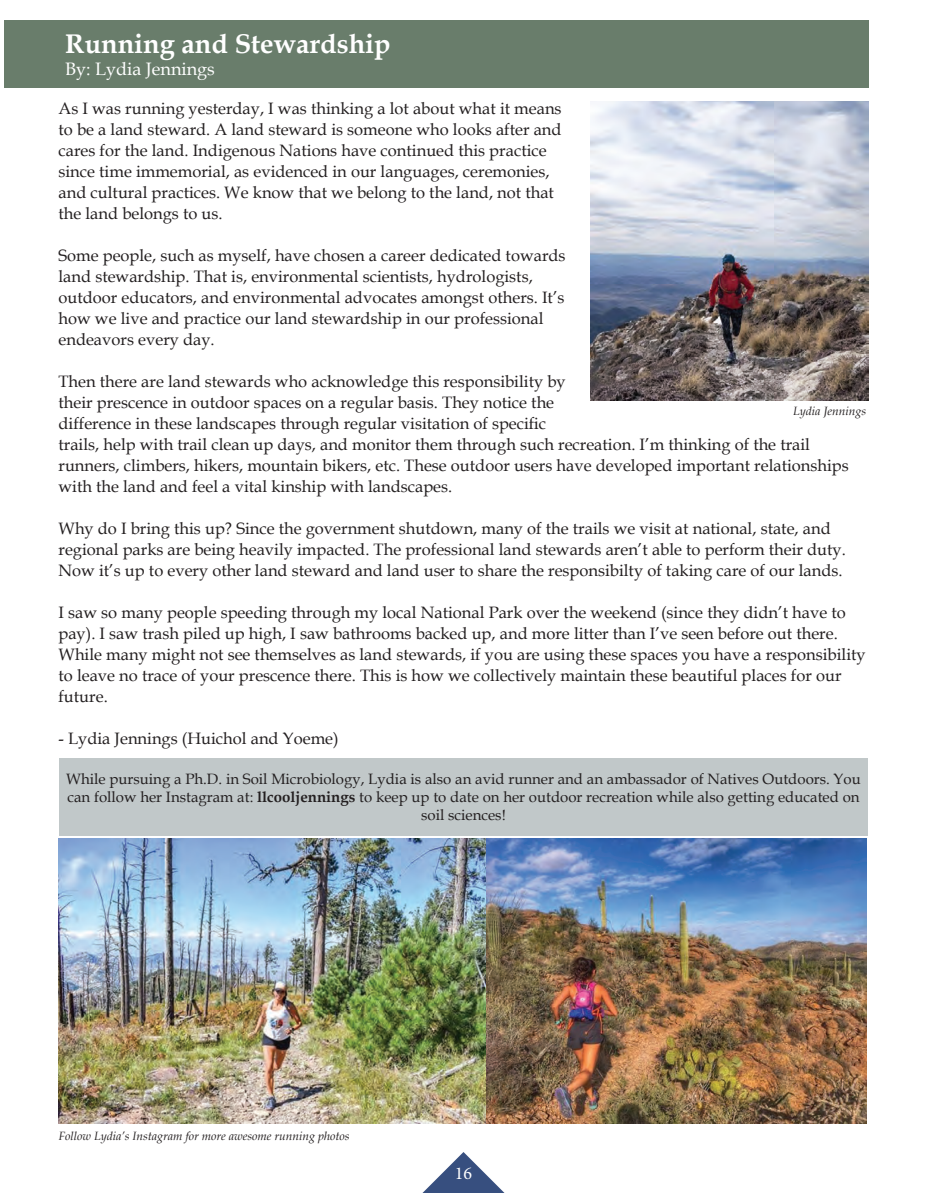
<style>
.page{position:relative;width:927px;height:1197px;background:#fff}
.page>*{position:absolute;margin:0;border:0;box-sizing:border-box;transform-origin:0 0}
.t1{font:700 27px "Book Antiqua";color:#fff}
.t2{font:18px "Book Antiqua";color:#fff}
.t3{font:18px "Minion Pro";color:#fff}
.t4{font:16.5px/21px "Book Antiqua";color:#231f20}
.t5{font:15px/18px "Book Antiqua";color:#231f20;text-align:center}
.t6{font:italic 12px "Book Antiqua";color:#231f20}
.s1{font-weight:700}
</style>
<div class="page">
<div style="left:4px;top:21px;width:864px;height:67px;background:#697d6b"></div>
<img style="left:58px;top:839px;width:809px;height:284px">
<img style="left:590px;top:102px;width:278px;height:298px">
<div style="left:59px;top:758px;width:809px;height:78px;background:#c1c8c9"></div>
<svg style="left:423px;top:1152px;width:81px;height:40px"></svg>
<h1 class="t1" style="left:65px;top:26px;width:327px">Running and Stewardship</h1>
<p class="t2" style="left:65px;top:56px;width:151px">By: Lydia Jennings</p>
<p class="t4" style="left:58px;top:97px;width:505px">As I was running yesterday, I was thinking a lot about what it means to be a land steward. A land steward is someone who looks after and cares for the land. Indigenous Nations have continued this practice since time immemorial, as evidenced in our languages, ceremonies, and cultural practices. We know that we belong to the land, not that the land belongs to us.</p>
<p class="t4" style="left:58px;top:244px;width:509px">Some people, such as myself, have chosen a career dedicated towards land stewardship. That is, environmental scientists, hydrologists, outdoor educators, and environmental advocates amongst others. It’s how we live and practice our land stewardship in our professional endeavors every day.</p>
<p class="t4" style="left:58px;top:370px;width:792px">Then there are land stewards who acknowledge this responsibility by<br>their prescence in outdoor spaces on a regular basis. They notice the<br>difference in these landscapes through regular visitation of specific<br>trails, help with trail clean up days, and monitor them through such recreation. I’m thinking of the trail runners, climbers, hikers, mountain bikers, etc. These outdoor users have developed important relationships with the land and feel a vital kinship with landscapes.</p>
<p class="t4" style="left:58px;top:517px;width:789px">Why do I bring this up? Since the government shutdown, many of the trails we visit at national, state, and regional parks are being heavily impacted. The professional land stewards aren’t able to perform their duty.<br>Now it’s up to every other land steward and land user to share the responsibilty of taking care of our lands.</p>
<p class="t4" style="left:58px;top:601px;width:809px">I saw so many people speeding through my local National Park over the weekend (since they didn’t have to pay). I saw trash piled up high, I saw bathrooms backed up, and more litter than I’ve seen before out there.<br>While many might not see themselves as land stewards, if you are using these spaces you have a responsibility to leave no trace of your prescence there. This is how we collectively maintain these beautiful places for our future.</p>
<p class="t4" style="left:58px;top:727px;width:282px">- Lydia Jennings (Huichol and Yoeme)</p>
<p class="t6" style="left:793px;top:402px;width:75px">Lydia Jennings</p>
<p class="t5" style="left:66px;top:770px;width:796px">While pursuing a Ph.D. in Soil Microbiology, Lydia is also an avid runner and an ambassador of Natives Outdoors. You can follow her Instagram at: <span class="s1">llcooljennings</span> to keep up to date on her outdoor recreation while also getting educated on soil sciences!</p>
<p class="t6" style="left:58px;top:1127px;width:292px">Follow Lydia’s Instagram for more awesome running photos</p>
<p class="t3" style="left:455px;top:1161px;width:19px">16</p>
</div>
